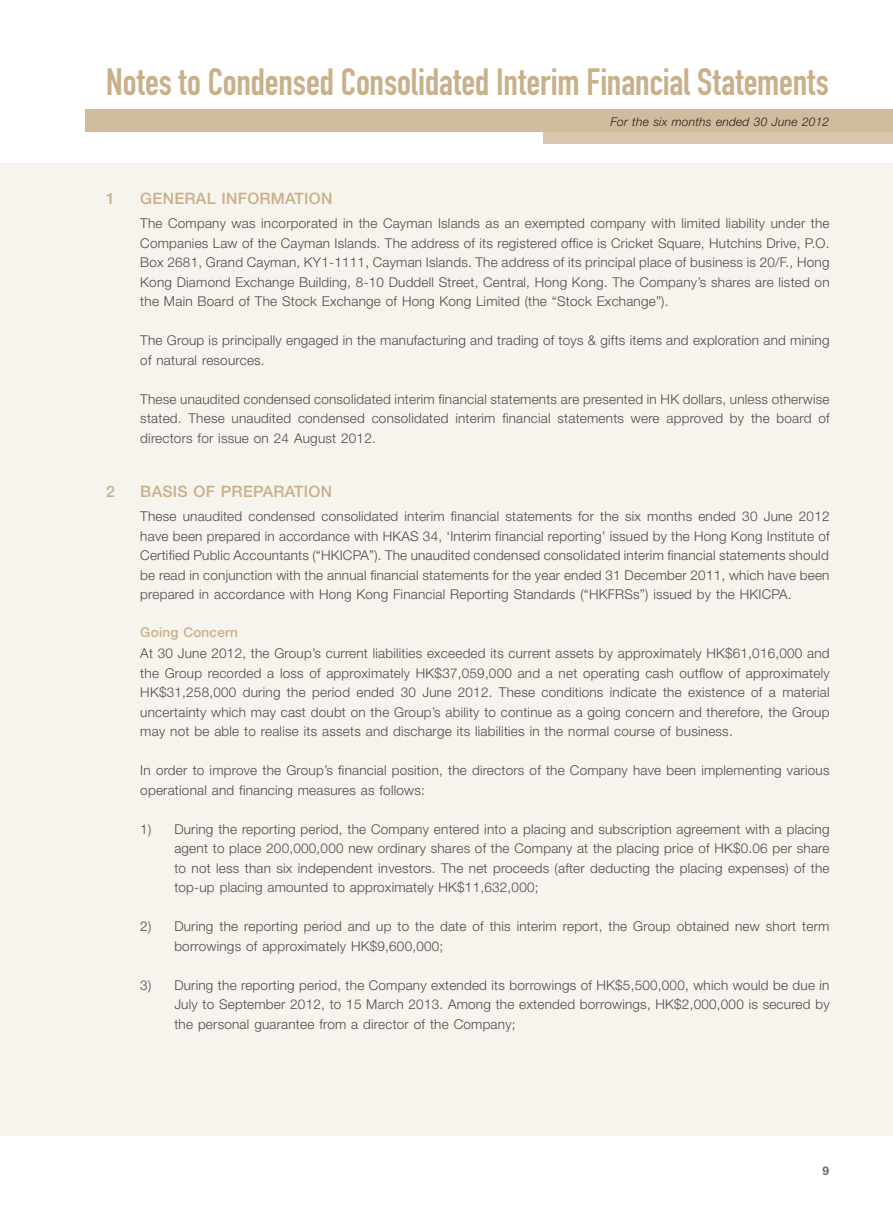
<style>
.page{position:relative;width:893px;height:1212px;background:#fff}
.page>*{position:absolute;margin:0;border:0;box-sizing:border-box;transform-origin:0 0}
.t1{font:37.5px "DIN Engschrift Std";letter-spacing:-.005em;color:#c8b08b}
.t2{font:500 15.75px "Helvetica Neue LT Std";letter-spacing:.015em;color:#c8b08b}
.t3{font:300 13.5px/19.5px "Helvetica Neue LT Std";letter-spacing:.015em;color:#4b4c4d;text-align:justify}
.t4{font:italic 300 12px "Helvetica Neue LT Std";letter-spacing:.015em;color:#231f20}
.s1{font-weight:500;color:#c8b08b}
</style>
<div class="page">
<div style="left:543px;top:132px;width:350px;height:11px;background:#d8c7ae"></div>
<div style="left:85px;top:109px;width:808px;height:23px;background:#d0bc9c"></div>
<div style="left:0;top:163px;width:893px;height:972px;background:#f7f3ed"></div>
<p class="t1" style="left:106px;top:60px;width:724px">Notes to Condensed Consolidated Interim Financial Statements</p>
<p class="t4" style="left:611px;top:115px;width:220px">For the six months ended 30 June 2012</p>
<p class="t2" style="left:106px;top:189px;width:10px">1</p>
<p class="t2" style="left:140px;top:189px;width:194px">GENERAL INFORMATION</p>
<p class="t3" style="left:140px;top:213px;width:691px">The Company was incorporated in the Cayman Islands as an exempted company with limited liability under the Companies Law of the Cayman Islands. The address of its registered office is Cricket Square, Hutchins Drive, P.O.<br>Box 2681, Grand Cayman, KY1-1111, Cayman Islands. The address of its principal place of business is 20/F., Hong Kong Diamond Exchange Building, 8-10 Duddell Street, Central, Hong Kong. The Company’s shares are listed on the Main Board of The Stock Exchange of Hong Kong Limited (the “Stock Exchange”).</p>
<p class="t3" style="left:140px;top:330px;width:691px">The Group is principally engaged in the manufacturing and trading of toys &amp; gifts items and exploration and mining of natural resources.</p>
<p class="t3" style="left:140px;top:389px;width:691px">These unaudited condensed consolidated interim financial statements are presented in HK dollars, unless otherwise stated. These unaudited condensed consolidated interim financial statements were approved by the board of directors for issue on 24 August 2012.</p>
<p class="t2" style="left:106px;top:482px;width:10px">2</p>
<p class="t2" style="left:140px;top:482px;width:193px">BASIS OF PREPARATION</p>
<p class="t3" style="left:140px;top:506px;width:691px">These unaudited condensed consolidated interim financial statements for the six months ended 30 June 2012 have been prepared in accordance with HKAS 34, ‘Interim financial reporting’ issued by the Hong Kong Institute of Certified Public Accountants (“HKICPA”). The unaudited condensed consolidated interim financial statements should be read in conjunction with the annual financial statements for the year ended 31 December 2011, which have been prepared in accordance with Hong Kong Financial Reporting Standards (“HKFRSs”) issued by the HKICPA.</p>
<p class="t3" style="left:140px;top:621px;width:691px;line-height:21.6px"><span class="s1">Going Concern<br></span>At 30 June 2012, the Group’s current liabilities exceeded its current assets by approximately HK$61,016,000 and</p>
<p class="t3" style="left:140px;top:663px;width:691px">the Group recorded a loss of approximately HK$37,059,000 and a net operating cash outflow of approximately HK$31,258,000 during the period ended 30 June 2012. These conditions indicate the existence of a material uncertainty which may cast doubt on the Group’s ability to continue as a going concern and therefore, the Group may not be able to realise its assets and discharge its liabilities in the normal course of business.</p>
<p class="t3" style="left:140px;top:760px;width:691px">In order to improve the Group’s financial position, the directors of the Company have been implementing various operational and financing measures as follows:</p>
<p class="t3" style="left:174px;top:819px;width:657px;text-indent:-34px">1) During the reporting period, the Company entered into a placing and subscription agreement with a placing agent to place 200,000,000 new ordinary shares of the Company at the placing price of HK$0.06 per share to not less than six independent investors. The net proceeds (after deducting the placing expenses) of the top-up placing amounted to approximately HK$11,632,000;</p>
<p class="t3" style="left:174px;top:916px;width:657px;text-indent:-34px">2) During the reporting period and up to the date of this interim report, the Group obtained new short term borrowings of approximately HK$9,600,000;</p>
<p class="t3" style="left:174px;top:975px;width:657px;text-indent:-34px">3) During the reporting period, the Company extended its borrowings of HK$5,500,000, which would be due in July to September 2012, to 15 March 2013. Among the extended borrowings, HK$2,000,000 is secured by the personal guarantee from a director of the Company;</p>
</div>
